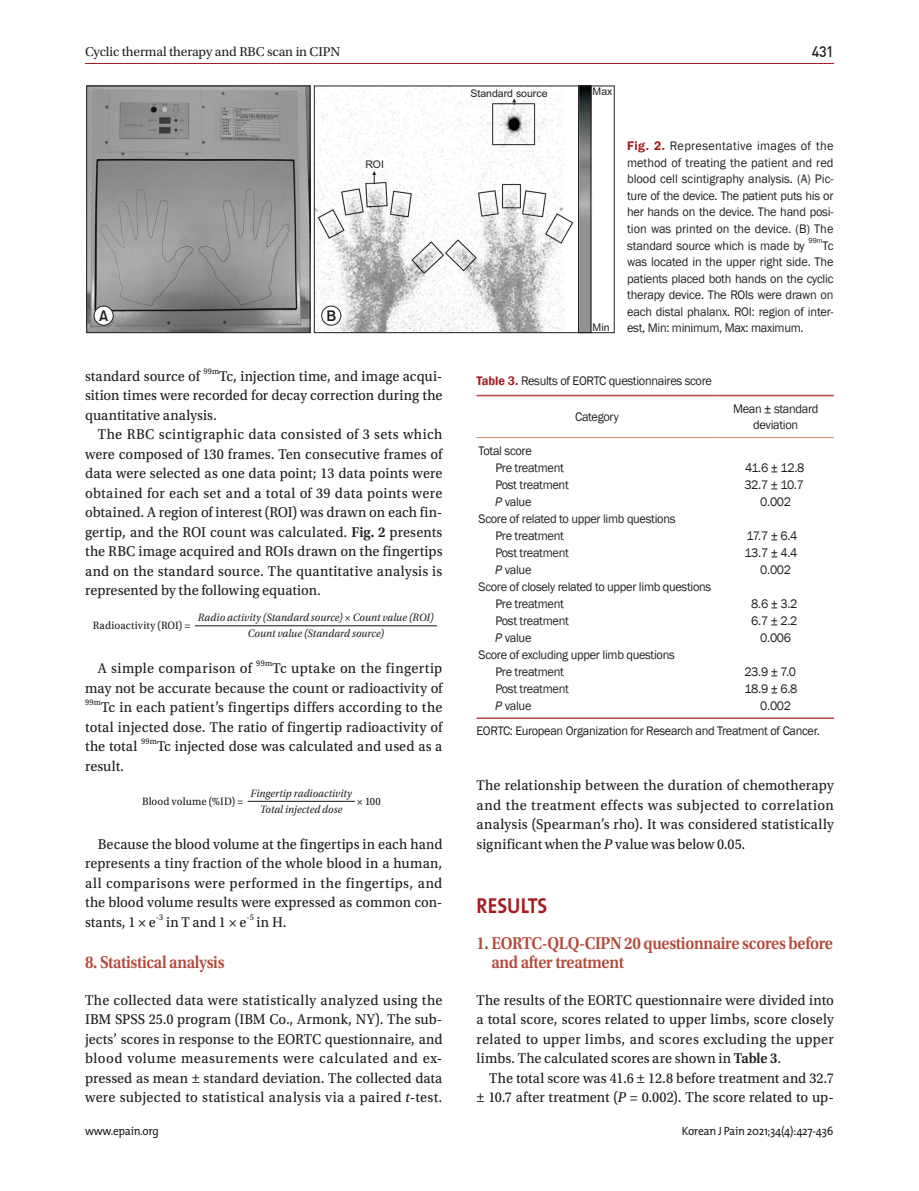
<style>
.page{position:relative;width:919px;height:1191px;background:#fff}
.page>*{position:absolute;margin:0;border:0;box-sizing:border-box;transform-origin:0 0}
.t1{font:700 21.75px "The Mix";color:#a51d23;scale:.9 1}
.t2{font:600 18px/19.5px "Utopia Std";letter-spacing:-.02em;color:#b24a3b;scale:.9 1}
.t3{font:15px/19.5px "Utopia Std Capt";letter-spacing:.005em;color:#231f20;text-align:justify;scale:.94 1}
.t4{font:15px "Dinmed";color:#231f20;scale:.95 1}
.t5{font:15px "Gothic 725 BT Bold A";color:#231f20}
.t6{font:13.5px "Utopia Std";letter-spacing:-.01em;color:#231f20}
.t7{font:12.75px/16.5px "Franklin Gothic";letter-spacing:-.025em;color:#231f20}
.t8{font:12px "The Mix";letter-spacing:-.025em;color:#231f20;scale:.95 1}
.t9{font:italic 11.25px/15.9px "Utopia Std";letter-spacing:.005em;color:#231f20;text-align:center;scale:.94 1}
.t10{font:11.25px "Utopia Std Capt";letter-spacing:.01em;color:#231f20;scale:.94 1}
.t11{font:10.5px "Arial";color:#231f20}
.t12{font:8.7px "Utopia Std Capt";letter-spacing:.03em;color:#231f20;scale:.94 1}
.t13{font:7.5px "Franklin Gothic";color:#231f20}
.s1{font-family:"Utopia Std";font-weight:600}
.s2{font-style:italic}
.s3{font-weight:600;color:#a51d23}
</style>
<div class="page">
<hr style="left:85px;top:64px;width:748px;height:1px;background:#a51d23">
<hr style="left:195px;top:625px;width:242px;height:1px;background:#231f20">
<hr style="left:247px;top:801px;width:108px;height:1px;background:#231f20">
<svg style="left:86px;top:85px;width:528px;height:248px"></svg>
<div style="left:578px;top:86px;width:13px;height:247px;border:1px solid #231f20"></div>
<svg style="left:512px;top:98px;width:4px;height:7px"></svg>
<svg style="left:372px;top:171px;width:4px;height:13px"></svg>
<hr style="left:476px;top:395px;width:241px;height:1px;background:#b24a3b">
<hr style="left:717px;top:395px;width:116px;height:1px;background:#b24a3b">
<hr style="left:476px;top:437px;width:241px;height:1px;background:#cb8571">
<hr style="left:717px;top:437px;width:116px;height:1px;background:#cb8571">
<hr style="left:476px;top:717px;width:241px;height:2px;background:#b24a3b">
<hr style="left:717px;top:717px;width:116px;height:2px;background:#b24a3b">
<p class="t6" style="left:85px;top:44px;width:257px">Cyclic thermal therapy and RBC scan in CIPN</p>
<p class="t11" style="left:365px;top:160px;width:20px">ROI</p>
<p class="t5" style="left:99px;top:307px;width:11px">A</p>
<p class="t5" style="left:326px;top:307px;width:11px">B</p>
<p class="t3" style="left:85px;top:366px;width:124px">standard source of</p>
<p class="t12" style="left:203px;top:366px;width:18px">99m</p>
<p class="t3" style="left:85px;top:366px;width:381px;text-indent:134px">Tc, injection time, and image acqui&shy;sition times were recorded for decay correction during the quantitative analysis.</p>
<p class="t3" style="left:85px;top:425px;width:382px;text-indent:13px">The RBC scintigraphic data consisted of 3 sets which were composed of 130 frames. Ten consecutive frames of data were selected as one data point; 13 data points were obtained for each set and a total of 39 data points were obtained. A region of interest (ROI) was drawn on each fin&shy;gertip, and the ROI count was calculated. <span class="s1">Fig. 2</span> presents the RBC image acquired and ROIs drawn on the fingertips and on the standard source. The quantitative analysis is represented by the following equation.</p>
<p class="t10" style="left:93px;top:619px;width:105px">Radioactivity (ROI) =</p>
<p class="t9" style="left:198px;top:610px;width:252px">Radio activity (Standard source) × Count value (ROI)<br>Count value (Standard source)</p>
<p class="t3" style="left:98px;top:659px;width:165px">A simple comparison of</p>
<p class="t12" style="left:256px;top:658px;width:19px">99m</p>
<p class="t3" style="left:85px;top:659px;width:381px;text-align:right">Tc uptake on the fingertip<br>may not be accurate because the count or radioactivity of</p>
<p class="t12" style="left:85px;top:697px;width:19px">99m</p>
<p class="t3" style="left:85px;top:698px;width:381px;text-indent:16px">Tc in each patient’s fingertips differs according to the total injected dose. The ratio of fingertip radioactivity of the total</p>
<p class="t12" style="left:141px;top:736px;width:18px">99m</p>
<p class="t3" style="left:157px;top:737px;width:305px">Tc injected dose was calculated and used as a</p>
<p class="t3" style="left:85px;top:756px;width:43px">result.</p>
<p class="t9" style="left:250px;top:785px;width:110px">Fingertip radioactivity</p>
<p class="t10" style="left:142px;top:795px;width:109px">Blood volume (%ID) =</p>
<p class="t10" style="left:357px;top:795px;width:27px">× 100</p>
<p class="t9" style="left:260px;top:801px;width:89px">Total injected dose</p>
<p class="t3" style="left:85px;top:834px;width:382px;text-indent:13px">Because the blood volume at the fingertips in each hand represents a tiny fraction of the whole blood in a human, all comparisons were performed in the fingertips, and the blood volume results were expressed as common con&shy;stants, 1 × e</p>
<p class="t12" style="left:156px;top:912px;width:9px">-3</p>
<p class="t3" style="left:166px;top:912px;width:87px">in T and 1 × e</p>
<p class="t12" style="left:246px;top:912px;width:9px">-5</p>
<p class="t3" style="left:256px;top:912px;width:33px">in H.</p>
<p class="t2" style="left:85px;top:953px;width:156px">8. Statistical analysis</p>
<p class="t3" style="left:85px;top:990px;width:381px">The collected data were statistically analyzed using the IBM SPSS 25.0 program (IBM Co., Armonk, NY). The sub&shy;jects’ scores in response to the EORTC questionnaire, and blood volume measurements were calculated and ex&shy;pressed as mean ± standard deviation. The collected data were subjected to statistical analysis via a paired <span class="s2">t</span>-test.</p>
<p class="t11" style="left:470px;top:89px;width:79px">Standard source</p>
<p class="t11" style="left:592px;top:88px;width:21px">Max</p>
<p class="t4" style="left:811px;top:42px;width:25px">431</p>
<p class="t11" style="left:592px;top:324px;width:18px">Min</p>
<p class="t7" style="left:627px;top:138px;width:208px;text-align:justify"><span class="s3">Fig. 2.</span> Representative images of the method of treating the patient and red blood cell scintigraphy analysis. (A) Pic&shy;ture of the device. The patient puts his or her hands on the device. The hand posi&shy;tion was printed on the device. (B) The standard source which is made by</p>
<p class="t13" style="left:808px;top:236px;width:16px">99m</p>
<p class="t7" style="left:627px;top:237px;width:208px;text-align:justify;text-indent:195px">Tc was located in the upper right side. The patients placed both hands on the cyclic therapy device. The ROIs were drawn on each distal phalanx. ROI: region of inter&shy;est, Min: minimum, Max: maximum.</p>
<p class="t7" style="left:476px;top:373px;width:237px"><span class="s3">Table 3.</span> Results of EORTC questionnaires score</p>
<p class="t7" style="left:575px;top:408px;width:45px">Category</p>
<p class="t7" style="left:733px;top:400px;width:87px;text-align:center">Mean ± standard deviation</p>
<p class="t7" style="left:495px;top:442px;width:70px;line-height:17px;text-indent:-17px">Total score<br>Pre treatment</p>
<p class="t7" style="left:745px;top:459px;width:61px">41.6 ± 12.8</p>
<p class="t7" style="left:495px;top:476px;width:75px">Post treatment</p>
<p class="t7" style="left:744px;top:476px;width:61px">32.7 ± 10.7</p>
<p class="t7" style="left:494px;top:493px;width:38px"><span class="s2">P</span> value</p>
<p class="t7" style="left:760px;top:493px;width:32px">0.002</p>
<p class="t7" style="left:495px;top:510px;width:182px;line-height:17px;text-indent:-17px">Score of related to upper limb questions<br>Pre treatment</p>
<p class="t7" style="left:746px;top:527px;width:52px">17.7 ± 6.4</p>
<p class="t7" style="left:495px;top:544px;width:75px">Post treatment</p>
<p class="t7" style="left:744px;top:544px;width:54px">13.7 ± 4.4</p>
<p class="t7" style="left:494px;top:561px;width:38px"><span class="s2">P</span> value</p>
<p class="t7" style="left:760px;top:561px;width:32px">0.002</p>
<p class="t7" style="left:495px;top:578px;width:217px;line-height:17px;text-indent:-17px">Score of closely related to upper limb questions<br>Pre treatment</p>
<p class="t7" style="left:751px;top:595px;width:48px">8.6 ± 3.2</p>
<p class="t7" style="left:495px;top:612px;width:75px">Post treatment</p>
<p class="t7" style="left:751px;top:612px;width:48px">6.7 ± 2.2</p>
<p class="t7" style="left:494px;top:629px;width:38px"><span class="s2">P</span> value</p>
<p class="t7" style="left:760px;top:629px;width:32px">0.006</p>
<p class="t7" style="left:495px;top:646px;width:181px;line-height:17px;text-indent:-17px">Score of excluding upper limb questions<br>Pre treatment</p>
<p class="t7" style="left:744px;top:663px;width:53px">23.9 ± 7.0</p>
<p class="t7" style="left:495px;top:680px;width:75px">Post treatment</p>
<p class="t7" style="left:744px;top:680px;width:54px">18.9 ± 6.8</p>
<p class="t7" style="left:494px;top:697px;width:38px"><span class="s2">P</span> value</p>
<p class="t7" style="left:476px;top:693px;width:345px;line-height:25.5px;text-indent:284px">0.002<br>EORTC: European Organization for Research and Treatment of Cancer.</p>
<p class="t3" style="left:476px;top:776px;width:381px">The relationship between the duration of chemotherapy and the treatment effects was subjected to correlation analysis (Spearman’s rho). It was considered statistically significant when the <span class="s2">P</span> value was below 0.05.</p>
<h1 class="t1" style="left:476px;top:887px;width:80px">RESULTS</h1>
<p class="t2" style="left:491px;top:933px;width:381px;text-indent:-15px">1. EORTC-QLQ-CIPN 20 questionnaire scores before and after treatment</p>
<p class="t3" style="left:476px;top:990px;width:381px">The results of the EORTC questionnaire were divided into a total score, scores related to upper limbs, score closely related to upper limbs, and scores excluding the upper limbs. The calculated scores are shown in <span class="s1">Table 3</span>.</p>
<p class="t3" style="left:476px;top:1068px;width:381px;text-align:right">The total score was 41.6 ± 12.8 before treatment and 32.7<br>± 10.7 after treatment (<span class="s2">P</span> = 0.002). The score related to up-</p>
<p class="t8" style="left:85px;top:1121px;width:79px">www.epain.org</p>
<p class="t8" style="left:681px;top:1121px;width:161px">Korean J Pain 2021;34(4):427-436</p>
</div>
